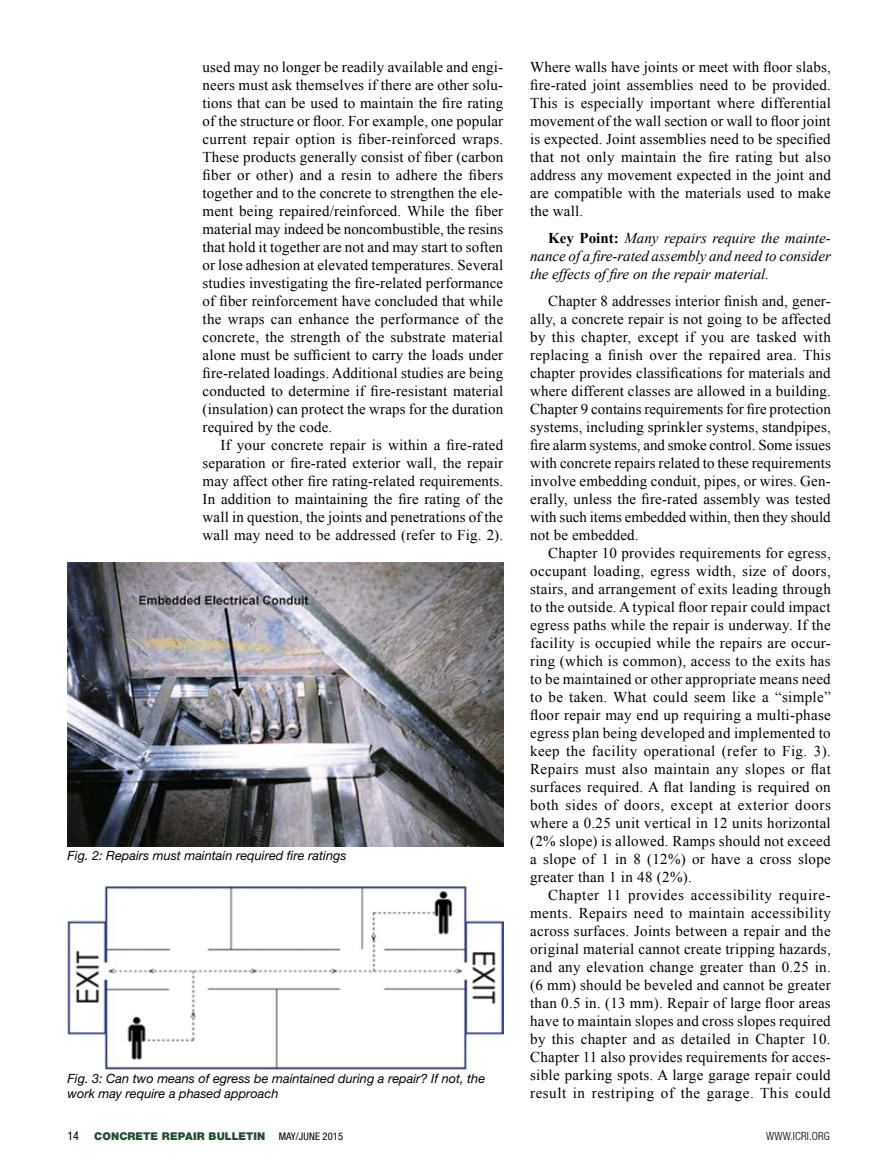
<style>
.page{position:relative;width:878px;height:1175px;background:#fff}
.page>*{position:absolute;margin:0;border:0;box-sizing:border-box;transform-origin:0 0}
.t1{font:15px/18px "Times New Roman";letter-spacing:.01em;color:#000;text-align:justify}
.t2{font:italic 15px/18px "Times New Roman";color:#000;text-align:justify}
.t3{font:italic 12.75px/15.3px "Helvetica Neue LT Std";color:#000}
.t4{font:condensed 12px "Helvetica Neue LT Std";color:#000}
.t5{font:300 condensed 11.25px "Helvetica Neue LT Std";letter-spacing:.01em;color:#000}
.t6{font:900 10.8px "Helvetica Neue LT Std";letter-spacing:.01em;color:#244d30}
.t7{font:condensed 10.5px "Helvetica Neue LT Std";letter-spacing:.01em;color:#000}
.s1{font-weight:700;font-style:normal}
</style>
<div class="page">
<img style="left:68px;top:562px;width:435px;height:284px">
<img style="left:68px;top:886px;width:435px;height:183px">
<p class="t1" style="left:202px;top:58px;width:302px">used may no longer be readily available and engi&shy;neers must ask themselves if there are other solu&shy;tions that can be used to maintain the fire rating of the structure or floor. For example, one popular current repair option is fiber-reinforced wraps.<br>These products generally consist of fiber (carbon fiber or other) and a resin to adhere the fibers together and to the concrete to strengthen the ele&shy;ment being repaired/reinforced. While the fiber material may indeed be noncombustible, the resins that hold it together are not and may start to soften or lose adhesion at elevated temperatures. Several studies investigating the fire-related performance of fiber reinforcement have concluded that while the wraps can enhance the performance of the concrete, the strength of the substrate material alone must be sufficient to carry the loads under fire-related loadings. Additional studies are being conducted to determine if fire-resistant material (insulation) can protect the wraps for the duration required by the code.</p>
<p class="t1" style="left:202px;top:436px;width:302px;text-indent:18px">If your concrete repair is within a fire-rated separation or fire-rated exterior wall, the repair may affect other fire rating-related requirements.<br>In addition to maintaining the fire rating of the wall in question, the joints and penetrations of the wall may need to be addressed (refer to Fig. 2).</p>
<p class="t3" style="left:68px;top:847px;width:280px">Fig. 2: Repairs must maintain required fire ratings</p>
<p class="t3" style="left:68px;top:1070px;width:419px">Fig. 3: Can two means of egress be maintained during a repair? If not, the work may require a phased approach</p>
<p class="t1" style="left:530px;top:58px;width:302px">Where walls have joints or meet with floor slabs, fire-rated joint assemblies need to be provided.<br>This is especially important where differential movement of the wall section or wall to floor joint is expected. Joint assemblies need to be specified that not only maintain the fire rating but also address any movement expected in the joint and are compatible with the materials used to make the wall.</p>
<p class="t2" style="left:530px;top:229px;width:302px;text-indent:18px"><span class="s1">Key Point:</span> Many repairs require the mainte&shy;nance of a fire-rated assembly and need to consider the effects of fire on the repair material.</p>
<p class="t1" style="left:530px;top:292px;width:302px;text-indent:18px">Chapter 8 addresses interior finish and, gener&shy;ally, a concrete repair is not going to be affected by this chapter, except if you are tasked with replacing a finish over the repaired area. This chapter provides classifications for materials and where different classes are allowed in a building.<br>Chapter 9 contains requirements for fire protection systems, including sprinkler systems, standpipes, fire alarm systems, and smoke control. Some issues with concrete repairs related to these requirements involve embedding conduit, pipes, or wires. Gen&shy;erally, unless the fire-rated assembly was tested with such items embedded within, then they should not be embedded.</p>
<p class="t1" style="left:530px;top:544px;width:302px;text-indent:18px">Chapter 10 provides requirements for egress, occupant loading, egress width, size of doors, stairs, and arrangement of exits leading through to the outside. A typical floor repair could impact egress paths while the repair is underway. If the facility is occupied while the repairs are occur&shy;ring (which is common), access to the exits has to be maintained or other appropriate means need to be taken. What could seem like a “simple” floor repair may end up requiring a multi-phase egress plan being developed and implemented to keep the facility operational (refer to Fig. 3).<br>Repairs must also maintain any slopes or flat surfaces required. A flat landing is required on both sides of doors, except at exterior doors where a 0.25 unit vertical in 12 units horizontal (2% slope) is allowed. Ramps should not exceed a slope of 1 in 8 (12%) or have a cross slope greater than 1 in 48 (2%).</p>
<p class="t1" style="left:530px;top:886px;width:302px;text-indent:18px">Chapter 11 provides accessibility require&shy;ments. Repairs need to maintain accessibility across surfaces. Joints between a repair and the original material cannot create tripping hazards, and any elevation change greater than 0.25 in. (6 mm) should be beveled and cannot be greater than 0.5 in. (13 mm). Repair of large floor areas have to maintain slopes and cross slopes required by this chapter and as detailed in Chapter 10.<br>Chapter 11 also provides requirements for acces&shy;sible parking spots. A large garage repair could result in restriping of the garage. This could</p>
<p class="t4" style="left:68px;top:1129px;width:13px">14</p>
<p class="t6" style="left:94px;top:1130px;width:173px">CONCRETE REPAIR BULLETIN</p>
<p class="t7" style="left:279px;top:1130px;width:66px">MAY/JUNE 2015</p>
<p class="t5" style="left:766px;top:1129px;width:65px">WWW.ICRI.ORG</p>
</div>
